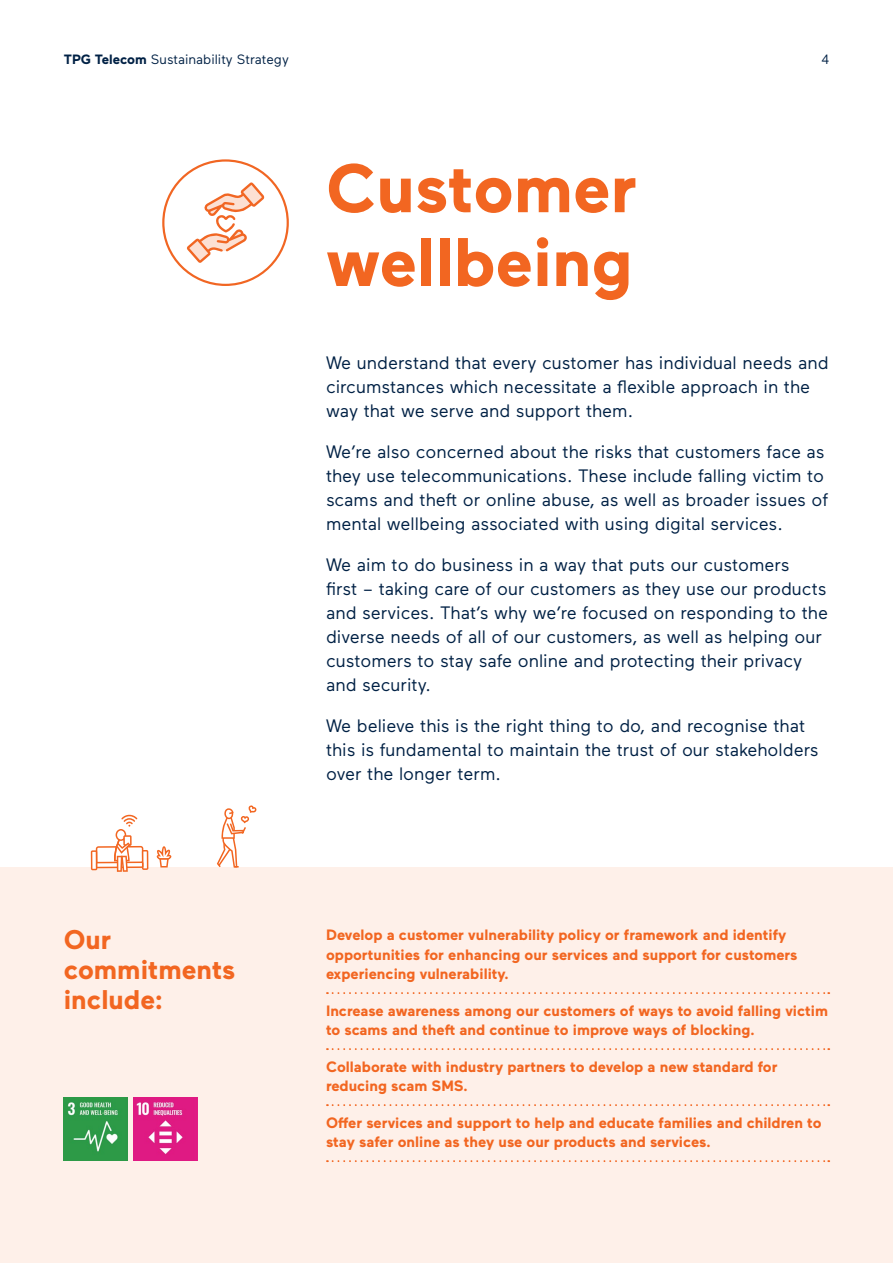
<style>
.page{position:relative;width:893px;height:1263px;background:#fff}
.page>*{position:absolute;margin:0;border:0;box-sizing:border-box;transform-origin:0 0}
.t1{font:700 68.55px/73.8px "Maax";color:#f26621}
.t2{font:700 27px/30px "Maax";color:#f26621}
.t3{font:18px/24px "Maax";color:#002145}
.t4{font:700 15px/19.5px "Maax";color:#f26621}
.t5{font:13.5px "Maax";color:#002145}
.s1{font-weight:700}
</style>
<div class="page">
<svg style="left:162px;top:159px;width:127px;height:127px"></svg>
<div style="left:0;top:867px;width:893px;height:396px;background:#fef0e9"></div>
<svg style="left:327px;top:992px;width:502px;height:2px"></svg>
<svg style="left:327px;top:1048px;width:502px;height:2px"></svg>
<svg style="left:327px;top:1104px;width:502px;height:2px"></svg>
<svg style="left:327px;top:1160px;width:502px;height:2px"></svg>
<svg style="left:91px;top:815px;width:57px;height:57px"></svg>
<svg style="left:217px;top:805px;width:40px;height:62px"></svg>
<svg style="left:156px;top:846px;width:16px;height:21px"></svg>
<img style="left:64px;top:1097px;width:63px;height:64px">
<img style="left:134px;top:1097px;width:63px;height:64px">
<p class="t5" style="left:64px;top:50px;width:227px"><span class="s1">TPG Telecom</span> Sustainability Strategy</p>
<p class="t5" style="left:821px;top:50px;width:9px">4</p>
<h1 class="t1" style="left:326px;top:148px;width:312px">Customer wellbeing</h1>
<h2 class="t2" style="left:64px;top:924px;width:173px">Our commitments include:</h2>
<p class="t3" style="left:326px;top:350px;width:504px">We understand that every customer has individual needs and circumstances which necessitate a flexible approach in the way that we serve and support them.</p>
<p class="t3" style="left:326px;top:439px;width:504px">We’re also concerned about the risks that customers face as they use telecommunications. These include falling victim to scams and theft or online abuse, as well as broader issues of mental wellbeing associated with using digital services.</p>
<p class="t3" style="left:326px;top:552px;width:503px">We aim to do business in a way that puts our customers<br>first – taking care of our customers as they use our products and services. That’s why we’re focused on responding to the diverse needs of all of our customers, as well as helping our customers to stay safe online and protecting their privacy and security.</p>
<p class="t3" style="left:326px;top:713px;width:494px">We believe this is the right thing to do, and recognise that this is fundamental to maintain the trust of our stakeholders over the longer term.</p>
<p class="t4" style="left:326px;top:925px;width:473px">Develop a customer vulnerability policy or framework and identify opportunities for enhancing our services and support for customers experiencing vulnerability.</p>
<p class="t4" style="left:326px;top:1000px;width:503px">Increase awareness among our customers of ways to avoid falling victim to scams and theft and continue to improve ways of blocking.</p>
<p class="t4" style="left:326px;top:1056px;width:453px">Collaborate with industry partners to develop a new standard for reducing scam SMS.</p>
<p class="t4" style="left:326px;top:1112px;width:497px">Offer services and support to help and educate families and children to stay safer online as they use our products and services.</p>
</div>
